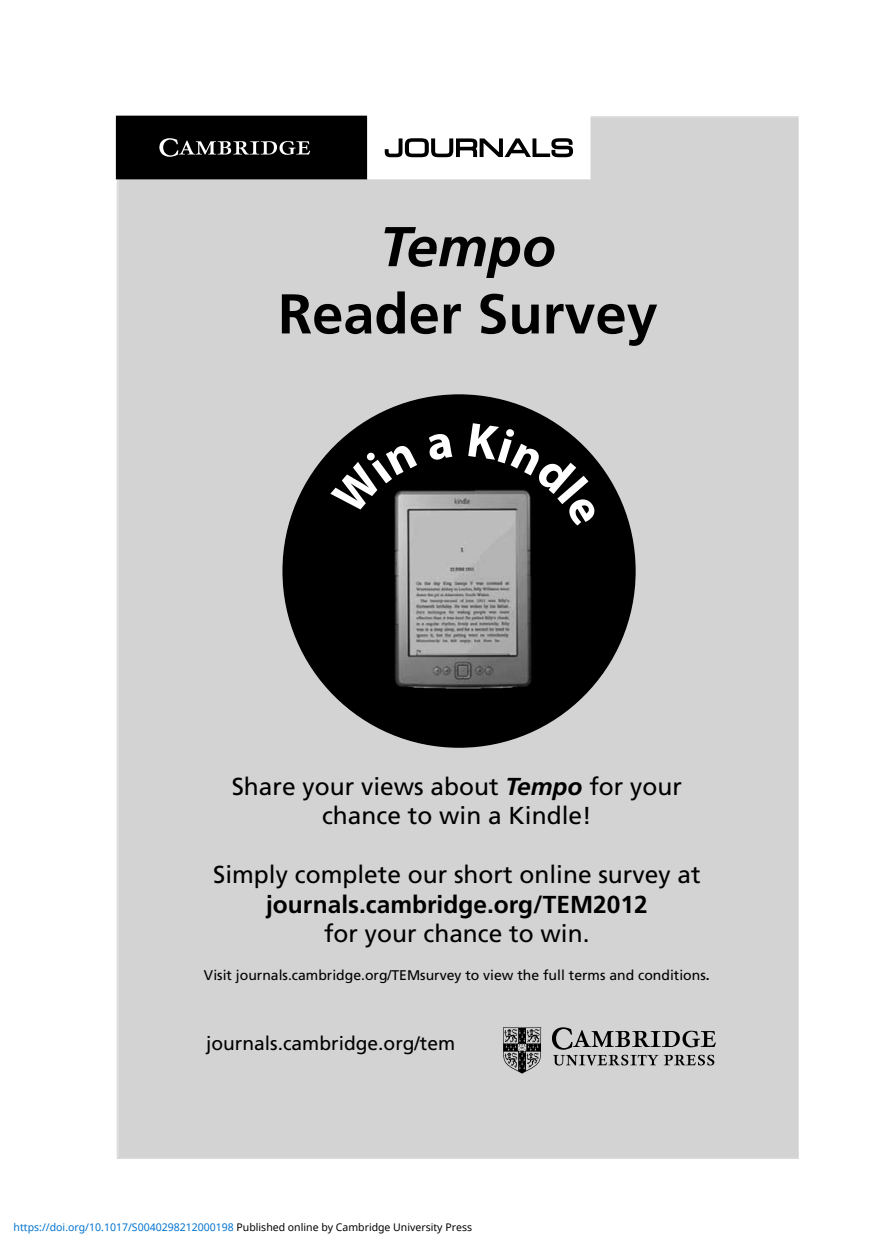
<style>
.page{position:relative;width:893px;height:1256px;background:#fff}
.page>*{position:absolute;margin:0;border:0;box-sizing:border-box;transform-origin:0 0}
.t1{font:700 56px "Frutiger LT Std";color:#000}
.t2{font:italic 700 56px "Frutiger LT Std";color:#000}
.t3{font:24.5px/29.4px "Frutiger LT Std";color:#000;text-align:center}
.t4{font:700 24.5px "Frutiger LT Std";color:#000}
.t5{font:19.25px "Frutiger LT Std";color:#000}
.t6{font:14px "Frutiger LT Std";color:#000}
.t7{font:10.5px "Noto Sans";color:#0172cf}
.s1{font-weight:700;font-style:italic}
.s2{font-weight:700}
.s3{color:#000}
</style>
<div class="page">
<div style="left:118px;top:117px;width:681px;height:1040px;background:#d3d3d3"></div>
<div style="left:116px;top:116px;width:251px;height:63px;background:#000"></div>
<div style="left:367px;top:114px;width:223px;height:65px;background:#fff"></div>
<svg style="left:385px;top:138px;width:188px;height:19px"></svg>
<div style="left:282px;top:394px;width:354px;height:353px;background:#000;border-radius:50%"></div>
<img style="left:394px;top:490px;width:138px;height:199px">
<svg style="left:503px;top:1027px;width:213px;height:46px;background:#a0a0a0"></svg>
<svg style="left:159px;top:138px;width:151px;height:19px"></svg>
<svg style="left:330px;top:443px;width:87px;height:72px"></svg>
<svg style="left:468px;top:423px;width:130px;height:104px"></svg>
<h1 class="t2" style="left:380px;top:214px;width:178px">Tempo</h1>
<h1 class="t1" style="left:278px;top:287px;width:381px">Reader Survey</h1>
<p class="t3" style="left:232px;top:772px;width:452px">Share your views about <span class="s1">Tempo</span> for your chance to win a Kindle!</p>
<p class="t3" style="left:213px;top:861px;width:489px">Simply complete our short online survey at</p>
<p class="t4" style="left:266px;top:891px;width:383px">journals.cambridge.org/TEM2012</p>
<p class="t3" style="left:324px;top:919px;width:267px">for your chance to win.</p>
<p class="t6" style="left:204px;top:967px;width:507px">Visit journals.cambridge.org/TEMsurvey to view the full terms and conditions<span class="s2">.</span></p>
<p class="t5" style="left:206px;top:1034px;width:251px">journals.cambridge.org/tem</p>
<p class="t7" style="left:14px;top:1219px;width:460px">https://doi.org/10.1017/S0040298212000198 <span class="s3">Published online by Cambridge University Press</span></p>
</div>
